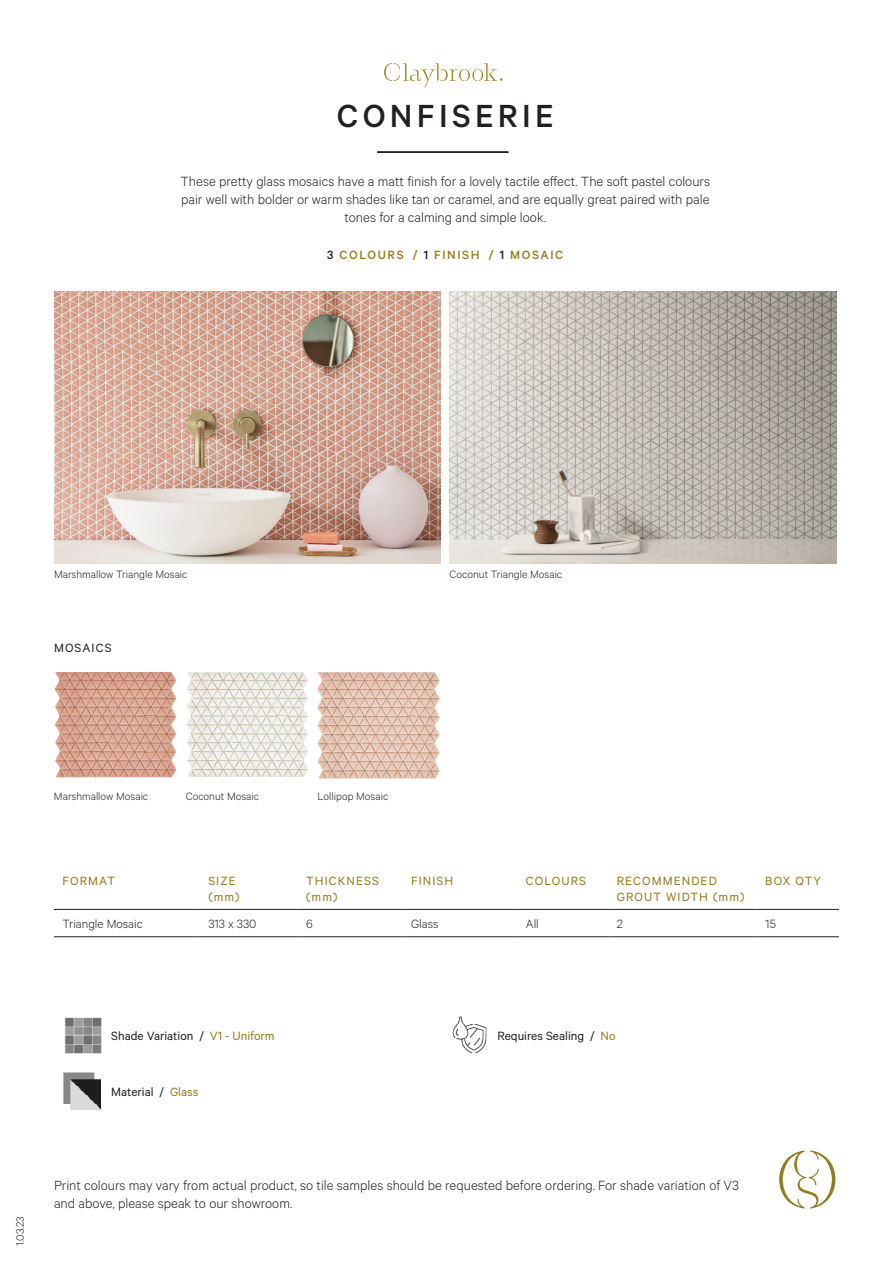
<style>
.page{position:relative;width:893px;height:1263px;background:#fff}
.page>*{position:absolute;margin:0;border:0;box-sizing:border-box;transform-origin:0 0}
.t1{font:500 36px "Calibre";letter-spacing:.12em;color:#231f20}
.Top_text{font:300 15px/18px "Calibre";color:#231f20;text-align:center}
.Paragraph_left{font:300 15px/18px "Calibre";color:#231f20}
.Table_Header{font:13.5px/16.2px "Calibre";letter-spacing:.08em;color:#937b1f}
.Shade_and_material_t{font:13.5px "Calibre";color:#231f20}
.Table_contents{font:300 13.5px "Calibre";color:#231f20}
.Colours_title{font:500 13.5px "Calibre";letter-spacing:.12em;color:#937b1f}
.Cut_out_title{font:13.5px "Calibre";letter-spacing:.08em;color:#231f20}
.Image_credit{font:300 12px "Calibre";color:#231f20}
.Date{font:300 12px "Calibre";color:#231f20}
.s1{color:#231f20}
.s2{color:#937b1f}
</style>
<div class="page">
<svg style="left:779px;top:1150px;width:57px;height:58px"></svg>
<img style="left:65px;top:1017px;width:37px;height:37px">
<img style="left:63px;top:1073px;width:38px;height:37px">
<svg style="left:384px;top:63px;width:118px;height:24px"></svg>
<hr style="left:377px;top:152px;width:131px;height:1px;background:#231f20">
<img style="left:54px;top:291px;width:387px;height:272px">
<img style="left:450px;top:291px;width:386px;height:272px">
<img style="left:55px;top:672px;width:122px;height:105px">
<hr style="left:54px;top:909px;width:146px;height:1px;background:#231f20">
<hr style="left:200px;top:909px;width:98px;height:1px;background:#231f20">
<hr style="left:298px;top:909px;width:105px;height:1px;background:#231f20">
<hr style="left:403px;top:909px;width:114px;height:1px;background:#231f20">
<hr style="left:517px;top:909px;width:91px;height:1px;background:#231f20">
<hr style="left:608px;top:909px;width:149px;height:1px;background:#231f20">
<hr style="left:757px;top:909px;width:82px;height:1px;background:#231f20">
<hr style="left:54px;top:936px;width:146px;height:1px;background:#231f20">
<hr style="left:200px;top:936px;width:98px;height:1px;background:#231f20">
<hr style="left:298px;top:936px;width:105px;height:1px;background:#231f20">
<hr style="left:403px;top:936px;width:114px;height:1px;background:#231f20">
<hr style="left:517px;top:936px;width:91px;height:1px;background:#231f20">
<hr style="left:608px;top:936px;width:149px;height:1px;background:#231f20">
<hr style="left:757px;top:936px;width:82px;height:1px;background:#231f20">
<img style="left:186px;top:672px;width:122px;height:105px">
<img style="left:317px;top:672px;width:123px;height:107px">
<img style="left:452px;top:1016px;width:35px;height:38px">
<p class="t1" style="left:337px;top:95px;width:218px">CONFISERIE</p>
<p class="Top_text" style="left:181px;top:172px;width:531px">These pretty glass mosaics have a matt finish for a lovely tactile effect. The soft pastel colours pair well with bolder or warm shades like tan or caramel, and are equally great paired with pale tones for a calming and simple look.</p>
<p class="Colours_title" style="left:327px;top:247px;width:237px"><span class="s1">3</span> COLOURS / <span class="s1">1</span> FINISH / <span class="s1">1</span> MOSAIC</p>
<p class="Image_credit" style="left:54px;top:567px;width:135px">Marshmallow Triangle Mosaic</p>
<p class="Image_credit" style="left:450px;top:567px;width:114px">Coconut Triangle Mosaic</p>
<p class="Cut_out_title" style="left:54px;top:640px;width:59px">MOSAICS</p>
<p class="Image_credit" style="left:54px;top:789px;width:96px">Marshmallow Mosaic</p>
<p class="Image_credit" style="left:186px;top:789px;width:75px">Coconut Mosaic</p>
<p class="Image_credit" style="left:318px;top:789px;width:72px">Lollipop Mosaic</p>
<p class="Table_Header" style="left:63px;top:872px;width:54px">FORMAT</p>
<p class="Table_Header" style="left:208px;top:872px;width:33px">SIZE (mm)</p>
<p class="Table_Header" style="left:306px;top:872px;width:74px">THICKNESS (mm)</p>
<p class="Table_Header" style="left:411px;top:872px;width:44px">FINISH</p>
<p class="Table_Header" style="left:526px;top:872px;width:62px">COLOURS</p>
<p class="Table_Header" style="left:617px;top:872px;width:129px">RECOMMENDED<br>GROUT WIDTH (mm)</p>
<p class="Table_Header" style="left:765px;top:872px;width:57px">BOX QTY</p>
<p class="Table_contents" style="left:63px;top:916px;width:82px">Triangle Mosaic</p>
<p class="Table_contents" style="left:208px;top:916px;width:50px">313 x 330</p>
<p class="Table_contents" style="left:306px;top:916px;width:8px">6</p>
<p class="Table_contents" style="left:411px;top:916px;width:29px">Glass</p>
<p class="Table_contents" style="left:526px;top:916px;width:15px">All</p>
<p class="Table_contents" style="left:617px;top:916px;width:7px">2</p>
<p class="Table_contents" style="left:765px;top:916px;width:12px">15</p>
<p class="Shade_and_material_t" style="left:111px;top:1028px;width:165px">Shade Variation / <span class="s2">V1 - Uniform</span></p>
<p class="Shade_and_material_t" style="left:111px;top:1084px;width:89px">Material / <span class="s2">Glass</span></p>
<p class="Shade_and_material_t" style="left:497px;top:1028px;width:120px">Requires Sealing / <span class="s2">No</span></p>
<p class="Date" style="left:13px;top:1246px;width:31px;rotate:-90deg">1.03.23</p>
<p class="Paragraph_left" style="left:54px;top:1175px;width:687px">Print colours may vary from actual product, so tile samples should be requested before ordering. For shade variation of V3 and above, please speak to our showroom.</p>
</div>
